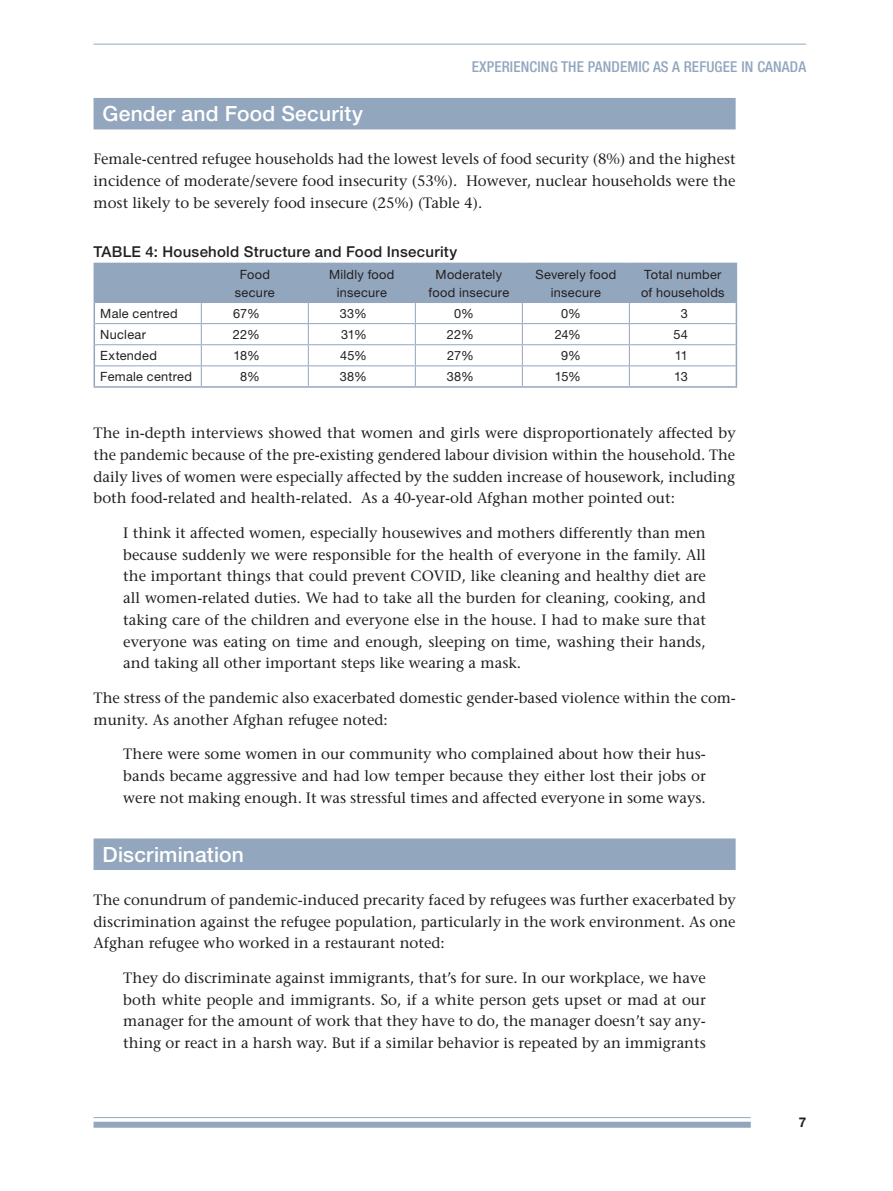
<style>
.page{position:relative;width:893px;height:1191px;background:#fff}
.page>*{position:absolute;margin:0;border:0;box-sizing:border-box;transform-origin:0 0}
.headA{font:500 21px "Helvetica Neue LT Std";letter-spacing:.01em;color:#fff}
.extractBody{font:500 15px/21.8px "Stone Serif Std";color:#231f20;text-align:justify}
.body{font:500 15px/21.8px "Stone Serif Std";color:#231f20;text-align:justify}
.TableHead{font:500 15px "Helvetica Neue LT Std";letter-spacing:.02em;color:#231f20}
.t1{font:500 condensed 15px "Helvetica Neue LT Std";letter-spacing:.01em;color:#92a6be}
.t2{font:700 13.5px "Helvetica Neue LT Std";color:#231f20}
.tableBody{font:12.75px/18px "Helvetica Neue LT Std";letter-spacing:.02em;color:#231f20;text-align:center}
.tablebody1{font:12.75px "Helvetica Neue LT Std";color:#231f20}
</style>
<div class="page">
<div style="left:94px;top:1121px;width:657px;height:6px;background:#92a6be"></div>
<hr style="left:94px;top:1117px;width:657px;height:1px;background:#92a6be">
<hr style="left:94px;top:44px;width:712px;height:1px;background:#92a6be">
<div style="left:94px;top:98px;width:642px;height:31px;background:#92a6be"></div>
<div style="left:94px;top:838px;width:642px;height:32px;background:#92a6be"></div>
<hr style="left:94px;top:386px;width:107px;height:2px;background:#92a6be">
<hr style="left:201px;top:386px;width:107px;height:2px;background:#92a6be">
<hr style="left:308px;top:386px;width:107px;height:2px;background:#92a6be">
<hr style="left:415px;top:386px;width:107px;height:2px;background:#92a6be">
<hr style="left:522px;top:386px;width:107px;height:2px;background:#92a6be">
<hr style="left:629px;top:386px;width:108px;height:2px;background:#92a6be">
<svg style="left:94px;top:263px;width:643px;height:123px"></svg>
<p class="t1" style="left:472px;top:58px;width:336px">EXPERIENCING THE PANDEMIC AS A REFUGEE IN CANADA</p>
<p class="headA" style="left:103px;top:101px;width:262px">Gender and Food Security</p>
<p class="body" style="left:94px;top:148px;width:644px">Female-centred refugee households had the lowest levels of food security (8%) and the highest incidence of moderate/severe food insecurity (53%). However, nuclear households were the most likely to be severely food insecure (25%) (Table 4).</p>
<p class="TableHead" style="left:94px;top:242px;width:365px">TABLE 4: Household Structure and Food Insecurity</p>
<p class="tableBody" style="left:240px;top:265px;width:32px">Food</p>
<p class="tableBody" style="left:235px;top:283px;width:41px">secure</p>
<p class="tableBody" style="left:329px;top:265px;width:67px">Mildly food insecure</p>
<p class="tableBody" style="left:428px;top:265px;width:82px">Moderately food insecure</p>
<p class="tableBody" style="left:535px;top:265px;width:82px">Severely food insecure</p>
<p class="tableBody" style="left:644px;top:265px;width:79px">Total number</p>
<p class="tableBody" style="left:641px;top:283px;width:85px">of households</p>
<p class="tableBody" style="left:100px;top:304px;width:79px">Male centred</p>
<p class="tablebody1" style="left:233px;top:305px;width:28px">67%</p>
<p class="tablebody1" style="left:340px;top:305px;width:28px">33%</p>
<p class="tablebody1" style="left:454px;top:305px;width:21px">0%</p>
<p class="tablebody1" style="left:561px;top:305px;width:21px">0%</p>
<p class="tablebody1" style="left:681px;top:305px;width:9px">3</p>
<p class="tableBody" style="left:100px;top:325px;width:47px">Nuclear</p>
<p class="tablebody1" style="left:233px;top:326px;width:28px">22%</p>
<p class="tablebody1" style="left:341px;top:326px;width:27px">31%</p>
<p class="tablebody1" style="left:447px;top:326px;width:28px">22%</p>
<p class="tablebody1" style="left:555px;top:326px;width:28px">24%</p>
<p class="tablebody1" style="left:673px;top:326px;width:16px">54</p>
<p class="tableBody" style="left:100px;top:346px;width:58px">Extended</p>
<p class="tablebody1" style="left:233px;top:348px;width:28px">18%</p>
<p class="tablebody1" style="left:340px;top:348px;width:28px">45%</p>
<p class="tablebody1" style="left:447px;top:348px;width:28px">27%</p>
<p class="tablebody1" style="left:561px;top:348px;width:21px">9%</p>
<p class="tablebody1" style="left:675px;top:348px;width:15px">11</p>
<p class="tableBody" style="left:100px;top:367px;width:93px">Female centred</p>
<p class="tablebody1" style="left:240px;top:369px;width:21px">8%</p>
<p class="tablebody1" style="left:340px;top:369px;width:29px">38%</p>
<p class="tablebody1" style="left:447px;top:369px;width:29px">38%</p>
<p class="tablebody1" style="left:555px;top:369px;width:28px">15%</p>
<p class="tablebody1" style="left:674px;top:369px;width:15px">13</p>
<p class="body" style="left:94px;top:422px;width:644px">The in-depth interviews showed that women and girls were disproportionately affected by the pandemic because of the pre-existing gendered labour division within the household. The daily lives of women were especially affected by the sudden increase of housework, including both food-related and health-related. As a 40-year-old Afghan mother pointed out:</p>
<p class="extractBody" style="left:123px;top:522px;width:584px">I think it affected women, especially housewives and mothers differently than men because suddenly we were responsible for the health of everyone in the family. All the important things that could prevent COVID, like cleaning and healthy diet are all women-related duties. We had to take all the burden for cleaning, cooking, and taking care of the children and everyone else in the house. I had to make sure that everyone was eating on time and enough, sleeping on time, washing their hands, and taking all other important steps like wearing a mask.</p>
<p class="body" style="left:94px;top:687px;width:644px">The stress of the pandemic also exacerbated domestic gender-based violence within the com&shy;munity. As another Afghan refugee noted:</p>
<p class="extractBody" style="left:123px;top:743px;width:584px">There were some women in our community who complained about how their hus&shy;bands became aggressive and had low temper because they either lost their jobs or were not making enough. It was stressful times and affected everyone in some ways.</p>
<p class="headA" style="left:103px;top:842px;width:143px">Discrimination</p>
<p class="body" style="left:94px;top:889px;width:644px">The conundrum of pandemic-induced precarity faced by refugees was further exacerbated by discrimination against the refugee population, particularly in the work environment. As one Afghan refugee who worked in a restaurant noted:</p>
<p class="extractBody" style="left:123px;top:967px;width:584px">They do discriminate against immigrants, that’s for sure. In our workplace, we have both white people and immigrants. So, if a white person gets upset or mad at our manager for the amount of work that they have to do, the manager doesn’t say any&shy;thing or react in a harsh way. But if a similar behavior is repeated by an immigrants</p>
<p class="t2" style="left:799px;top:1114px;width:9px">7</p>
</div>
